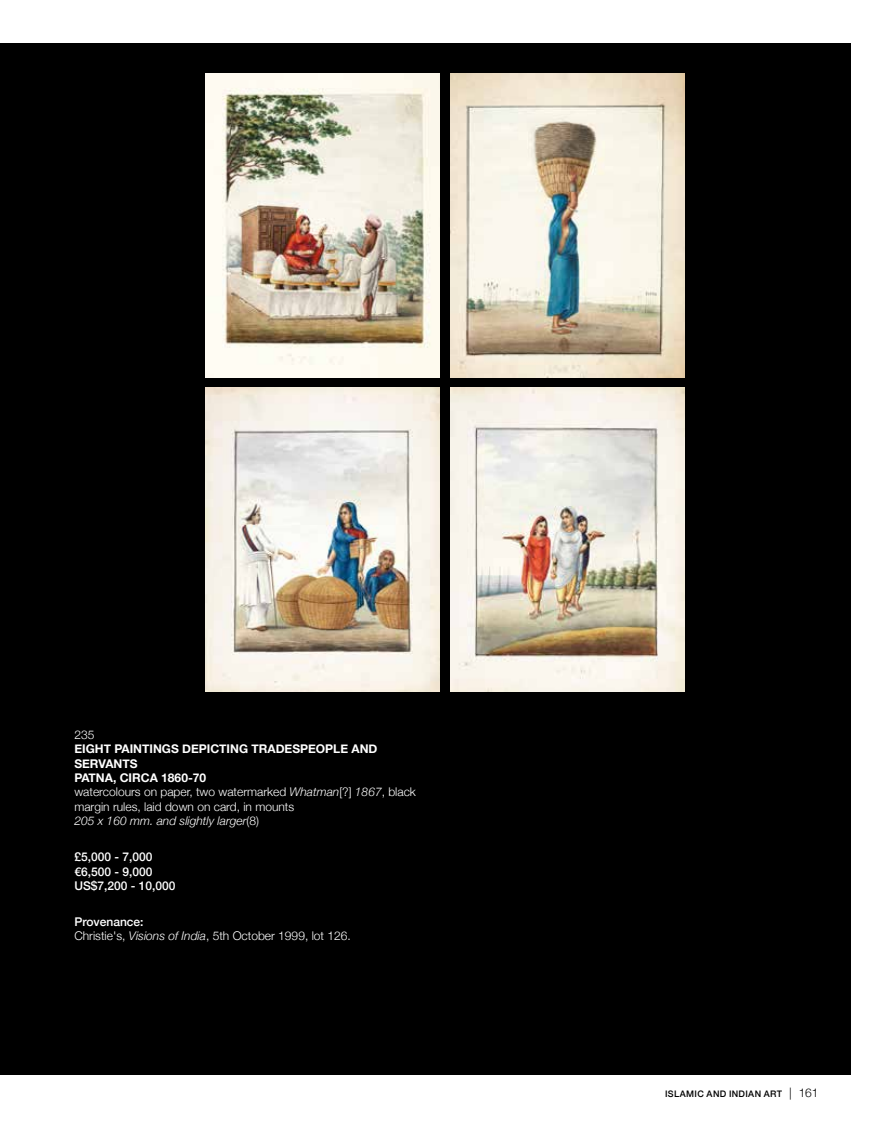
<style>
.page{position:relative;width:893px;height:1127px;background:#fff}
.page>*{position:absolute;margin:0;border:0;box-sizing:border-box;transform-origin:0 0}
.t1{font:300 12px/14.4px "Helvetica Neue";color:#fff}
.t2{font:500 12px/14.4px "Helvetica Neue";color:#fff}
.t3{font:500 9px "Helvetica Neue";letter-spacing:.04em;color:#000}
.s1{font-weight:700}
.s2{font-style:italic}
.s3{font-weight:500}
.s4{font-weight:300;font-size:12px}
</style>
<div class="page">
<div style="left:0;top:43px;width:850px;height:1032px;background:#000"></div>
<img style="left:206px;top:73px;width:234px;height:304px">
<img style="left:451px;top:73px;width:234px;height:304px">
<img style="left:206px;top:387px;width:234px;height:304px">
<img style="left:451px;top:387px;width:234px;height:304px">
<p class="t1" style="left:74px;top:726px;width:22px">235</p>
<p class="t1" style="left:74px;top:741px;width:343px"><span class="s1">EIGHT PAINTINGS DEPICTING TRADESPEOPLE AND SERVANTS<br>PATNA, CIRCA 1860-70<br></span>watercolours on paper, two watermarked <span class="s2">Whatman</span>[?] <span class="s2">1867</span>, black margin rules, laid down on card, in mounts<br><span class="s2">205 x 160 mm. and slightly larger</span>(8)</p>
<p class="t2" style="left:74px;top:849px;width:103px">£5,000 - 7,000 €6,500 - 9,000<br>US$7,200 - 10,000</p>
<p class="t1" style="left:74px;top:914px;width:278px"><span class="s3">Provenance:<br></span>Christie's, <span class="s2">Visions of India</span>, 5th October 1999, lot 126.</p>
<p class="t3" style="left:665px;top:1087px;width:155px">ISLAMIC AND INDIAN ART <span class="s4">| 161</span></p>
</div>
